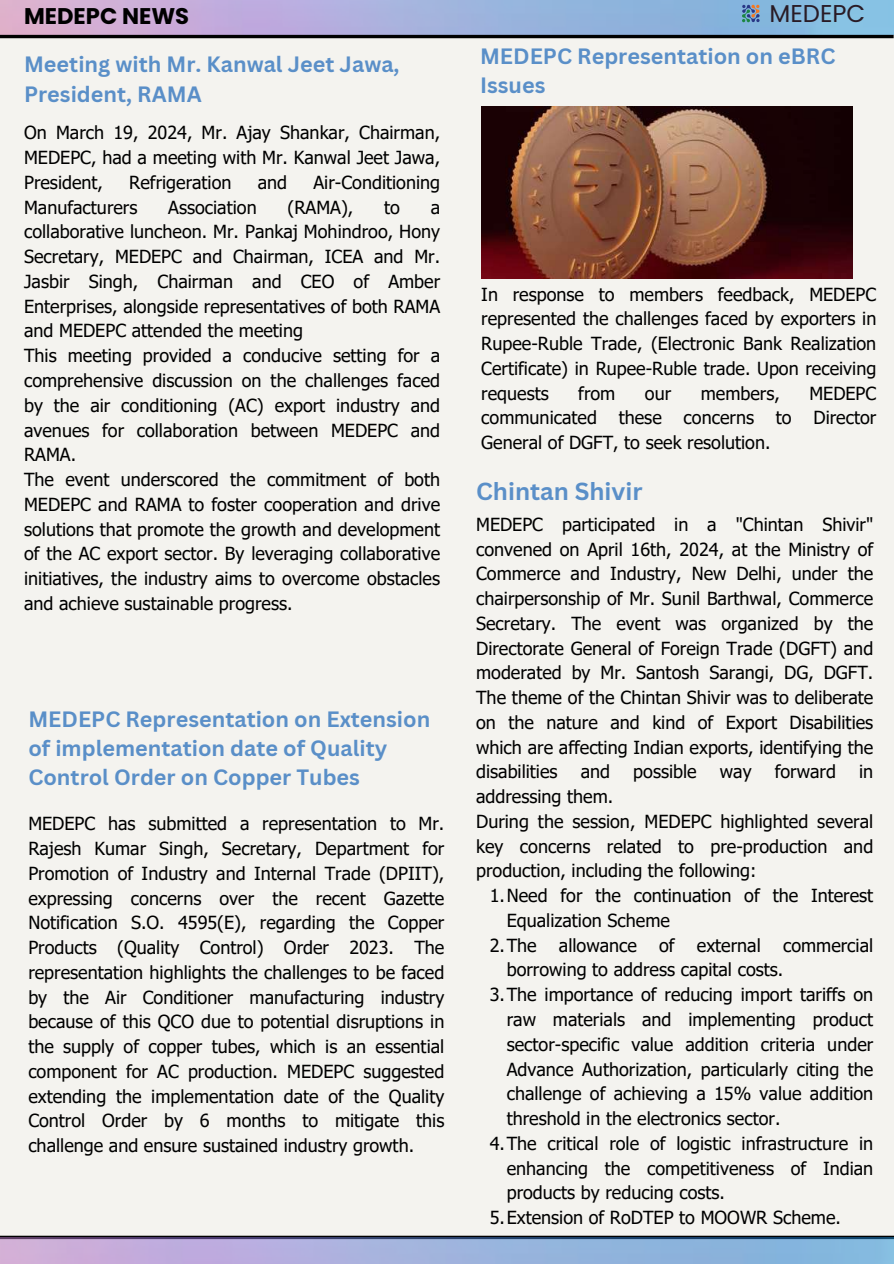
<style>
.page{position:relative;width:894px;height:1264px;background:#fff}
.page>*{position:absolute;margin:0;border:0;box-sizing:border-box;transform-origin:0 0}
.t1{font:24.3px "Poppins";color:#291b25}
.t2{font:700 24px "Canva Sans";color:#5a8fc8}
.t3{font:700 22.65px "Poppins";color:#000}
.t4{font:700 21.6px/29.2px "Canva Sans";color:#5a8fc8}
.t5{font:18px/24.8px "Tahoma";color:#000;text-align:justify}
</style>
<div class="page">
<div style="left:0;top:0;width:893px;height:1263px;background:#f4f3ef"></div>
<hr style="left:0;top:1235px;width:893px;height:3px;background:#000">
<img style="left:0;top:1px;width:893px;height:34px">
<hr style="left:0;top:35px;width:893px;height:3px;background:#000">
<svg style="left:741px;top:5px;width:18px;height:17px"></svg>
<img style="left:0;top:1237px;width:893px;height:26px">
<img style="left:481px;top:106px;width:371px;height:172px">
<p class="t3" style="left:24px;top:0;width:166px">MEDEPC NEWS</p>
<h1 class="t1" style="left:769px;top:-3px;width:97px">MEDEPC</h1>
<p class="t4" style="left:24px;top:49px;width:377px">Meeting with Mr. Kanwal Jeet Jawa,<br>President, RAMA</p>
<p class="t4" style="left:480px;top:41px;width:357px">MEDEPC Representation on eBRC<br>Issues</p>
<p class="t5" style="left:24px;top:120px;width:417px">On March 19, 2024, Mr. Ajay Shankar, Chairman, MEDEPC, had a meeting with Mr. Kanwal Jeet Jawa, President,</p>
<p class="t5" style="left:129px;top:169px;width:104px">Refrigeration</p>
<p class="t5" style="left:258px;top:169px;width:31px">and</p>
<p class="t5" style="left:313px;top:169px;width:128px">Air-Conditioning</p>
<p class="t5" style="left:24px;top:194px;width:115px">Manufacturers</p>
<p class="t5" style="left:168px;top:194px;width:90px">Association</p>
<p class="t5" style="left:287px;top:194px;width:67px">(RAMA),</p>
<p class="t5" style="left:384px;top:194px;width:17px">to</p>
<p class="t5" style="left:24px;top:194px;width:417px;text-align:left;text-indent:406px">a collaborative luncheon. Mr. Pankaj Mohindroo, Hony Secretary, MEDEPC and Chairman, ICEA and Mr.<br>Jasbir Singh, Chairman and CEO of Amber Enterprises, alongside representatives of both RAMA and MEDEPC attended the meeting<br>This meeting provided a conducive setting for a comprehensive discussion on the challenges faced by the air conditioning (AC) export industry and avenues for collaboration between MEDEPC and RAMA.<br>The event underscored the commitment of both MEDEPC and RAMA to foster cooperation and drive solutions that promote the growth and development of the AC export sector. By leveraging collaborative initiatives, the industry aims to overcome obstacles and achieve sustainable progress.</p>
<p class="t4" style="left:28px;top:703px;width:403px">MEDEPC Representation on Extension of implementation date of Quality<br>Control Order on Copper Tubes</p>
<p class="t5" style="left:28px;top:810px;width:417px">MEDEPC has submitted a representation to Mr.<br>Rajesh Kumar Singh, Secretary, Department for Promotion of Industry and Internal Trade (DPIIT), expressing concerns over the recent Gazette Notification S.O. 4595(E), regarding the Copper Products (Quality Control) Order 2023. The representation highlights the challenges to be faced by the Air Conditioner manufacturing industry because of this QCO due to potential disruptions in the supply of copper tubes, which is an essential component for AC production. MEDEPC suggested extending the implementation date of the Quality Control Order by 6 months to mitigate this challenge and ensure sustained industry growth.</p>
<p class="t5" style="left:481px;top:281px;width:396px">In response to members feedback, MEDEPC represented the challenges faced by exporters in Rupee-Ruble Trade, (Electronic Bank Realization Certificate) in Rupee-Ruble trade. Upon receiving requests</p>
<p class="t5" style="left:578px;top:380px;width:39px">from</p>
<p class="t5" style="left:644px;top:380px;width:28px">our</p>
<p class="t5" style="left:700px;top:380px;width:81px">members,</p>
<p class="t5" style="left:481px;top:380px;width:396px;text-indent:328px">MEDEPC communicated these concerns to Director General of DGFT, to seek resolution.</p>
<h2 class="t2" style="left:476px;top:474px;width:168px">Chintan Shivir</h2>
<p class="t5" style="left:476px;top:511px;width:398px">MEDEPC participated in a "Chintan Shivir" convened on April 16th, 2024, at the Ministry of Commerce and Industry, New Delhi, under the chairpersonship of Mr. Sunil Barthwal, Commerce Secretary. The event was organized by the Directorate General of Foreign Trade (DGFT) and moderated by Mr. Santosh Sarangi, DG, DGFT.<br>The theme of the Chintan Shivir was to deliberate on the nature and kind of Export Disabilities which are affecting Indian exports, identifying the disabilities</p>
<p class="t5" style="left:580px;top:758px;width:31px">and</p>
<p class="t5" style="left:633px;top:758px;width:65px">possible</p>
<p class="t5" style="left:719px;top:758px;width:33px">way</p>
<p class="t5" style="left:774px;top:758px;width:63px">forward</p>
<p class="t5" style="left:858px;top:758px;width:16px">in</p>
<p class="t5" style="left:476px;top:783px;width:398px;text-align:left">addressing them.<br>During the session, MEDEPC highlighted several key concerns related to pre-production and production, including the following:</p>
<p class="t5" style="left:489px;top:882px;width:385px">1.Need for the continuation of the Interest</p>
<p class="t5" style="left:506px;top:907px;width:165px">Equalization Scheme</p>
<p class="t5" style="left:489px;top:932px;width:385px">2.The allowance of external commercial</p>
<p class="t5" style="left:506px;top:956px;width:278px">borrowing to address capital costs.</p>
<p class="t5" style="left:489px;top:981px;width:385px">3.The importance of reducing import tariffs on</p>
<p class="t5" style="left:506px;top:1006px;width:368px">raw materials and implementing product</p>
<p class="t5" style="left:506px;top:1031px;width:368px">sector-specific value addition criteria under</p>
<p class="t5" style="left:506px;top:1055px;width:368px">Advance Authorization, particularly citing the</p>
<p class="t5" style="left:506px;top:1080px;width:368px">challenge of achieving a 15% value addition</p>
<p class="t5" style="left:506px;top:1105px;width:275px">threshold in the electronics sector.</p>
<p class="t5" style="left:489px;top:1130px;width:385px">4.The critical role of logistic infrastructure in</p>
<p class="t5" style="left:506px;top:1154px;width:368px">enhancing the competitiveness of Indian</p>
<p class="t5" style="left:506px;top:1179px;width:220px">products by reducing costs.</p>
<p class="t5" style="left:489px;top:1204px;width:352px">5.Extension of RoDTEP to MOOWR Scheme.</p>
</div>
